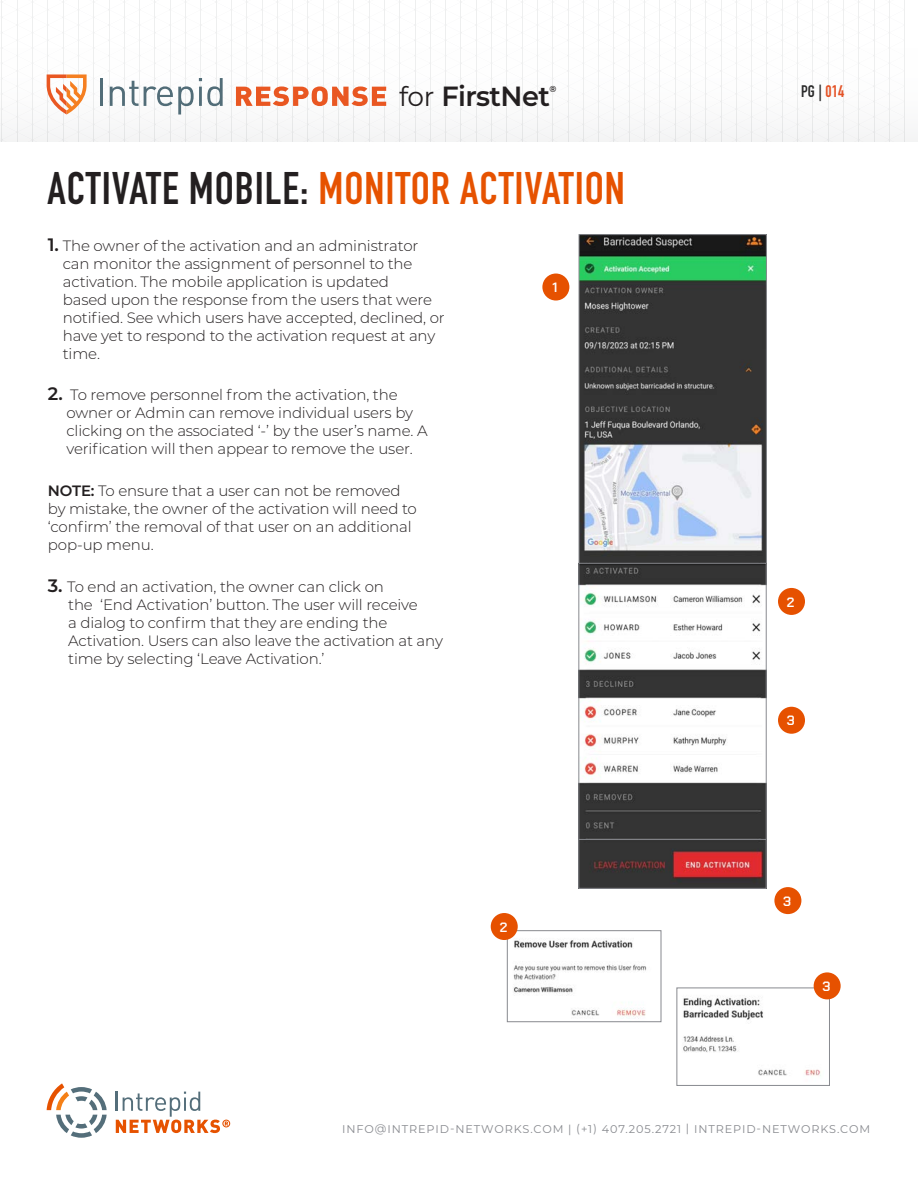
<style>
.page{position:relative;width:918px;height:1188px;background:#fff}
.page>*{position:absolute;margin:0;border:0;box-sizing:border-box;transform-origin:0 0}
.t1{font:700 45px "DIN Condensed";letter-spacing:.02em;color:#e65200}
.t2{font:600 27.75px "Montserrat";letter-spacing:-.02em;color:#231f20}
.t3{font:700 16.5px "DIN Condensed";color:#292929}
._1{font:300 15px/18px "Montserrat";letter-spacing:-.01em;color:#231f20}
._1-2{font:600 13.5px "Chakra Petch";color:#fff}
.t4{font:11.25px "Montserrat";letter-spacing:.08em;color:#888a8f}
.t5{font:600 8.7px "Montserrat";color:#231f20}
.s1{font-weight:400;font-size:27px}
.s2{color:#231f20}
.s3{font-weight:600;font-size:18px}
.s4{font-weight:600}
.s5{color:#e45124}
</style>
<div class="page">
<svg style="left:116px;top:1092px;width:114px;height:41px"></svg>
<svg style="left:47px;top:1083px;width:60px;height:55px"></svg>
<svg style="left:1px;top:0;width:917px;height:142px"></svg>
<svg style="left:0;top:70px;width:905px;height:72px"></svg>
<div style="left:542px;top:274px;width:27px;height:27px;background:#e65100;border-radius:50%"></div>
<div style="left:778px;top:588px;width:27px;height:27px;background:#e65100;border-radius:50%"></div>
<div style="left:774px;top:887px;width:27px;height:27px;background:#e65100;border-radius:50%"></div>
<svg style="left:578px;top:234px;width:189px;height:329px;background:#6d7975"></svg>
<img style="left:512px;top:934px;width:135px;height:85px">
<div style="left:507px;top:930px;width:154px;height:92px;border:1px solid #888a8f"></div>
<img style="left:683px;top:990px;width:145px;height:86px">
<div style="left:676px;top:988px;width:154px;height:98px;border:1px solid #888a8f"></div>
<div style="left:491px;top:913px;width:27px;height:27px;background:#e65100;border-radius:50%"></div>
<div style="left:814px;top:972px;width:27px;height:27px;background:#e65100;border-radius:50%"></div>
<div style="left:778px;top:707px;width:27px;height:27px;background:#e65100;border-radius:50%"></div>
<svg style="left:578px;top:563px;width:189px;height:276px"></svg>
<svg style="left:578px;top:839px;width:189px;height:50px;background:#623739"></svg>
<p class="t2" style="left:399px;top:77px;width:152px"><span class="s1">for</span> FirstNet</p>
<p class="t5" style="left:549px;top:82px;width:8px">®</p>
<p class="t1" style="left:48px;top:158px;width:579px"><span class="s2">ACTIVATE MOBILE:</span> MONITOR ACTIVATION</p>
<p class="_1" style="left:63px;top:236px;width:384px;text-indent:-15px"><span class="s3">1.</span> The owner of the activation and an administrator can monitor the assignment of personnel to the activation. The mobile application is updated<br>based upon the response from the users that were notified. See which users have accepted, declined, or have yet to respond to the activation request at any time.</p>
<p class="_1" style="left:67px;top:386px;width:363px;text-indent:-19px"><span class="s3">2.</span> To remove personnel from the activation, the owner or Admin can remove individual users by clicking on the associated ‘-’ by the user’s name. A verification will then appear to remove the user.</p>
<p class="_1" style="left:48px;top:481px;width:370px"><span class="s4">NOTE:</span> To ensure that a user can not be removed by mistake, the owner of the activation will need to ‘confirm’ the removal of that user on an additional pop-up menu.</p>
<p class="_1" style="left:68px;top:577px;width:376px;text-indent:-20px"><span class="s3">3.</span> To end an activation, the owner can click on<br>the ‘End Activation’ button. The user will receive<br>a dialog to confirm that they are ending the Activation. Users can also leave the activation at any time by selecting ‘Leave Activation.’</p>
<p class="_1-2" style="left:553px;top:280px;width:7px">1</p>
<p class="_1-2" style="left:500px;top:919px;width:9px">2</p>
<p class="t3" style="left:801px;top:80px;width:45px">PG | <span class="s5">014</span></p>
<p class="_1-2" style="left:787px;top:594px;width:9px">2</p>
<p class="_1-2" style="left:787px;top:713px;width:10px">3</p>
<p class="_1-2" style="left:783px;top:893px;width:10px">3</p>
<p class="_1-2" style="left:822px;top:979px;width:10px">3</p>
<p class="t4" style="left:342px;top:1122px;width:529px">INFO@INTREPID-NETWORKS.COM | (+1) 407.205.2721 | INTREPID-NETWORKS.COM</p>
</div>
